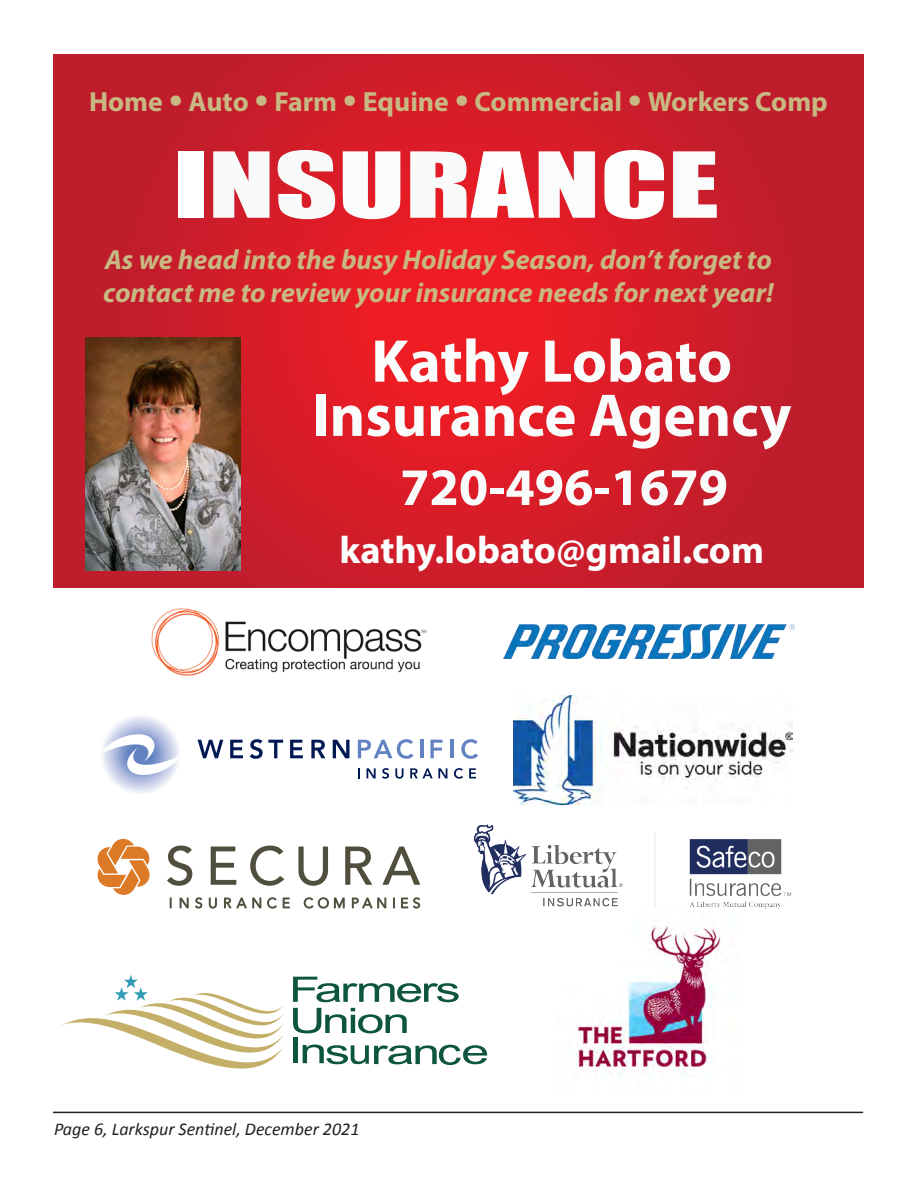
<style>
.page{position:relative;width:918px;height:1188px;background:#fff}
.page>*{position:absolute;margin:0;border:0;box-sizing:border-box;transform-origin:0 0}
.t1{font:700 60.9px/54.3px "Myriad Pro";color:#fafbfb;text-align:center}
.t2{font:700 52.95px "Myriad Pro";color:#f9fbfb}
.t3{font:700 38.4px "Myriad Pro";color:#fdfefe}
.t4{font:italic 700 27.75px/33.3px "Myriad Pro";color:#c8b882}
.t5{font:700 27.75px "Myriad Pro";color:#c8b882}
.t6{font:italic 18px "Calibri";color:#231f20}
.s1{font-size:39.75px}
</style>
<div class="page">
<hr style="left:53px;top:1112px;width:810px;height:1px;background:#231f20">
<svg style="left:53px;top:54px;width:810px;height:534px;background:#cf1c29"></svg>
<div style="left:178px;top:151px;width:25px;height:67px;background:#fff"></div>
<svg style="left:213px;top:151px;width:57px;height:67px"></svg>
<svg style="left:278px;top:150px;width:57px;height:69px"></svg>
<svg style="left:343px;top:151px;width:57px;height:68px"></svg>
<svg style="left:410px;top:151px;width:185px;height:67px"></svg>
<svg style="left:604px;top:150px;width:60px;height:69px"></svg>
<svg style="left:673px;top:151px;width:44px;height:67px"></svg>
<svg style="left:97px;top:839px;width:53px;height:56px"></svg>
<svg style="left:170px;top:898px;width:2px;height:10px"></svg>
<svg style="left:180px;top:898px;width:9px;height:10px"></svg>
<svg style="left:195px;top:897px;width:7px;height:12px"></svg>
<svg style="left:209px;top:898px;width:8px;height:11px"></svg>
<svg style="left:224px;top:898px;width:37px;height:10px"></svg>
<svg style="left:267px;top:897px;width:10px;height:12px"></svg>
<svg style="left:283px;top:898px;width:7px;height:10px"></svg>
<svg style="left:304px;top:897px;width:41px;height:12px"></svg>
<svg style="left:352px;top:898px;width:34px;height:10px"></svg>
<svg style="left:393px;top:898px;width:2px;height:10px"></svg>
<svg style="left:401px;top:897px;width:19px;height:12px"></svg>
<svg style="left:167px;top:846px;width:25px;height:40px"></svg>
<svg style="left:211px;top:847px;width:25px;height:38px"></svg>
<svg style="left:250px;top:846px;width:34px;height:40px"></svg>
<svg style="left:298px;top:847px;width:30px;height:39px"></svg>
<svg style="left:345px;top:847px;width:27px;height:38px"></svg>
<svg style="left:383px;top:847px;width:37px;height:38px"></svg>
<svg style="left:100px;top:714px;width:80px;height:80px"></svg>
<svg style="left:100px;top:732px;width:80px;height:45px"></svg>
<svg style="left:198px;top:740px;width:25px;height:18px"></svg>
<svg style="left:230px;top:740px;width:13px;height:18px"></svg>
<svg style="left:250px;top:739px;width:33px;height:20px"></svg>
<svg style="left:290px;top:740px;width:13px;height:18px"></svg>
<svg style="left:311px;top:740px;width:14px;height:18px"></svg>
<svg style="left:333px;top:740px;width:16px;height:18px"></svg>
<svg style="left:358px;top:739px;width:56px;height:20px"></svg>
<hr style="left:420px;top:740px;width:3px;height:18px;background:#6382c2">
<svg style="left:430px;top:740px;width:12px;height:18px"></svg>
<hr style="left:450px;top:740px;width:4px;height:18px;background:#6382c2">
<svg style="left:461px;top:739px;width:17px;height:20px"></svg>
<svg style="left:358px;top:768px;width:2px;height:10px"></svg>
<svg style="left:367px;top:768px;width:9px;height:10px"></svg>
<svg style="left:382px;top:768px;width:7px;height:11px"></svg>
<svg style="left:395px;top:768px;width:9px;height:11px"></svg>
<svg style="left:410px;top:768px;width:37px;height:10px"></svg>
<svg style="left:454px;top:768px;width:9px;height:11px"></svg>
<svg style="left:469px;top:768px;width:7px;height:10px"></svg>
<img style="left:473px;top:824px;width:319px;height:85px">
<svg style="left:61px;top:975px;width:223px;height:94px"></svg>
<svg style="left:293px;top:977px;width:166px;height:25px"></svg>
<svg style="left:293px;top:1008px;width:114px;height:25px"></svg>
<hr style="left:293px;top:1038px;width:4px;height:25px;background:#0d5540">
<svg style="left:303px;top:1045px;width:184px;height:20px"></svg>
<img style="left:514px;top:714px;width:279px;height:90px">
<img style="left:503px;top:568px;width:292px;height:146px">
<img style="left:574px;top:925px;width:148px;height:150px">
<img style="left:85px;top:337px;width:156px;height:233px">
<img style="left:151px;top:608px;width:276px;height:68px">
<p class="t5" style="left:89px;top:84px;width:740px">Home <span class="s1">•</span> Auto <span class="s1">•</span> Farm <span class="s1">•</span> Equine <span class="s1">•</span> Commercial <span class="s1">•</span> Workers Comp</p>
<p class="t4" style="left:103px;top:242px;width:672px">As we head into the busy Holiday Season, don’t forget to contact me to review your insurance needs for next year!</p>
<p class="t1" style="left:312px;top:332px;width:481px">Kathy Lobato<br>Insurance Agency</p>
<p class="t2" style="left:400px;top:453px;width:329px">720-496-1679</p>
<p class="t3" style="left:339px;top:525px;width:426px">kathy.lobato@gmail.com</p>
<p class="t6" style="left:54px;top:1116px;width:307px">Page 6, Larkspur Sentinel, December 2021</p>
</div>
